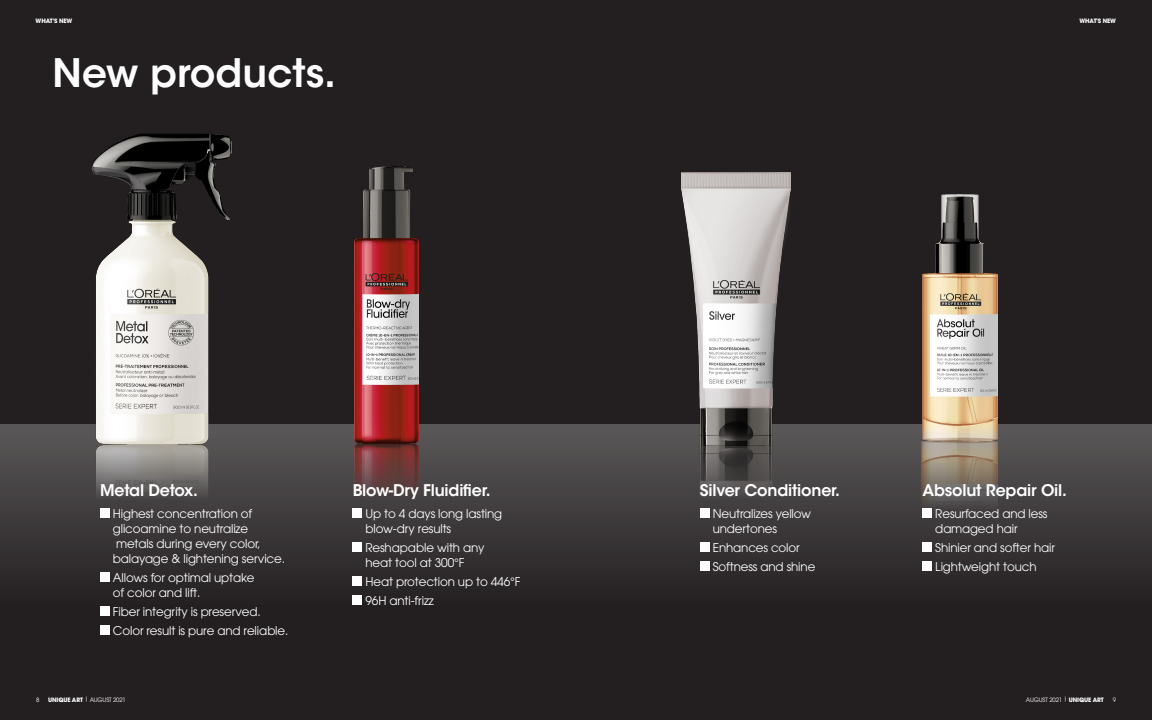
<style>
.page{position:relative;width:1152px;height:720px;background:#231f20}
.page>*{position:absolute;margin:0;border:0;box-sizing:border-box;transform-origin:0 0}
.PAGE_TITLE{font:600 39px "ITC Avant Garde Std";color:#fff}
.TEXTE_COURANT_NOIR{font:600 16px "ITC Avant Garde Std";letter-spacing:-.01em;color:#fff}
.TEXTE_COURANT_NOIR-2{font:12px/15px "Avant Garde";letter-spacing:-.01em;color:#fff}
.TEXTE_TABLEAU{font:6px "Avant Garde";letter-spacing:-.02em;color:#fff}
.TEXTE_TABLEAU-2{font:700 6px "Avant Garde";letter-spacing:-.02em;color:#fff}
.s1{font-weight:700}
</style>
<div class="page">
<div style="left:0;top:424px;width:1152px;height:263px;background:linear-gradient(to bottom,#565354,#171314)"></div>
<img style="left:681px;top:173px;width:109px;height:514px">
<img style="left:355px;top:166px;width:63px;height:521px">
<img style="left:84px;top:453px;width:154px;height:234px">
<img style="left:922px;top:441px;width:75px;height:244px">
<div style="left:100px;top:509px;width:9px;height:9px;background:#fff"></div>
<div style="left:100px;top:573px;width:9px;height:9px;background:#fff"></div>
<div style="left:100px;top:607px;width:9px;height:9px;background:#fff"></div>
<div style="left:100px;top:626px;width:9px;height:9px;background:#fff"></div>
<div style="left:700px;top:509px;width:9px;height:9px;background:#fff"></div>
<div style="left:700px;top:543px;width:9px;height:9px;background:#fff"></div>
<div style="left:700px;top:562px;width:9px;height:9px;background:#fff"></div>
<div style="left:353px;top:509px;width:9px;height:9px;background:#fff"></div>
<div style="left:353px;top:543px;width:9px;height:9px;background:#fff"></div>
<div style="left:353px;top:577px;width:9px;height:9px;background:#fff"></div>
<div style="left:353px;top:596px;width:9px;height:9px;background:#fff"></div>
<div style="left:923px;top:509px;width:9px;height:9px;background:#fff"></div>
<div style="left:923px;top:543px;width:9px;height:9px;background:#fff"></div>
<div style="left:923px;top:562px;width:9px;height:9px;background:#fff"></div>
<img style="left:84px;top:133px;width:154px;height:320px">
<img style="left:922px;top:195px;width:75px;height:246px">
<p class="TEXTE_TABLEAU-2" style="left:36px;top:17px;width:38px">WHAT'S NEW</p>
<p class="TEXTE_TABLEAU-2" style="left:1080px;top:17px;width:38px">WHAT'S NEW</p>
<p class="PAGE_TITLE" style="left:53px;top:48px;width:285px">New products.</p>
<p class="TEXTE_COURANT_NOIR" style="left:100px;top:480px;width:99px">Metal Detox.</p>
<p class="TEXTE_COURANT_NOIR-2" style="left:113px;top:506px;width:174px">Highest concentration of glicoamine to neutralize metals during every color, balayage &amp; lightening service.</p>
<p class="TEXTE_COURANT_NOIR-2" style="left:113px;top:570px;width:143px">Allows for optimal uptake of color and lift.</p>
<p class="TEXTE_COURANT_NOIR-2" style="left:113px;top:604px;width:149px">Fiber integrity is preserved.</p>
<p class="TEXTE_COURANT_NOIR-2" style="left:113px;top:623px;width:177px">Color result is pure and reliable.</p>
<p class="TEXTE_COURANT_NOIR" style="left:353px;top:480px;width:139px">Blow-Dry Fluidifier.</p>
<p class="TEXTE_COURANT_NOIR-2" style="left:365px;top:506px;width:138px">Up to 4 days long lasting blow-dry results</p>
<p class="TEXTE_COURANT_NOIR-2" style="left:365px;top:540px;width:121px">Reshapable with any heat tool at 300°F</p>
<p class="TEXTE_COURANT_NOIR-2" style="left:365px;top:574px;width:157px">Heat protection up to 446°F</p>
<p class="TEXTE_COURANT_NOIR-2" style="left:365px;top:593px;width:70px">96H anti-frizz</p>
<p class="TEXTE_COURANT_NOIR" style="left:700px;top:480px;width:142px">Silver Conditioner.</p>
<p class="TEXTE_COURANT_NOIR-2" style="left:713px;top:506px;width:100px">Neutralizes yellow undertones</p>
<p class="TEXTE_COURANT_NOIR-2" style="left:713px;top:540px;width:88px">Enhances color</p>
<p class="TEXTE_COURANT_NOIR-2" style="left:713px;top:559px;width:104px">Softness and shine</p>
<p class="TEXTE_COURANT_NOIR" style="left:923px;top:480px;width:146px">Absolut Repair Oil.</p>
<p class="TEXTE_COURANT_NOIR-2" style="left:935px;top:506px;width:114px">Resurfaced and less damaged hair</p>
<p class="TEXTE_COURANT_NOIR-2" style="left:935px;top:540px;width:121px">Shinier and softer hair</p>
<p class="TEXTE_COURANT_NOIR-2" style="left:935px;top:559px;width:103px">Lightweight touch</p>
<p class="TEXTE_TABLEAU" style="left:36px;top:696px;width:5px">8</p>
<p class="TEXTE_TABLEAU" style="left:48px;top:696px;width:79px"><span class="s1">UNIQUE ART</span> | AUGUST 2021</p>
<p class="TEXTE_TABLEAU" style="left:1026px;top:696px;width:79px">AUGUST 2021 | <span class="s1">UNIQUE ART</span></p>
<p class="TEXTE_TABLEAU" style="left:1113px;top:696px;width:5px">9</p>
</div>
